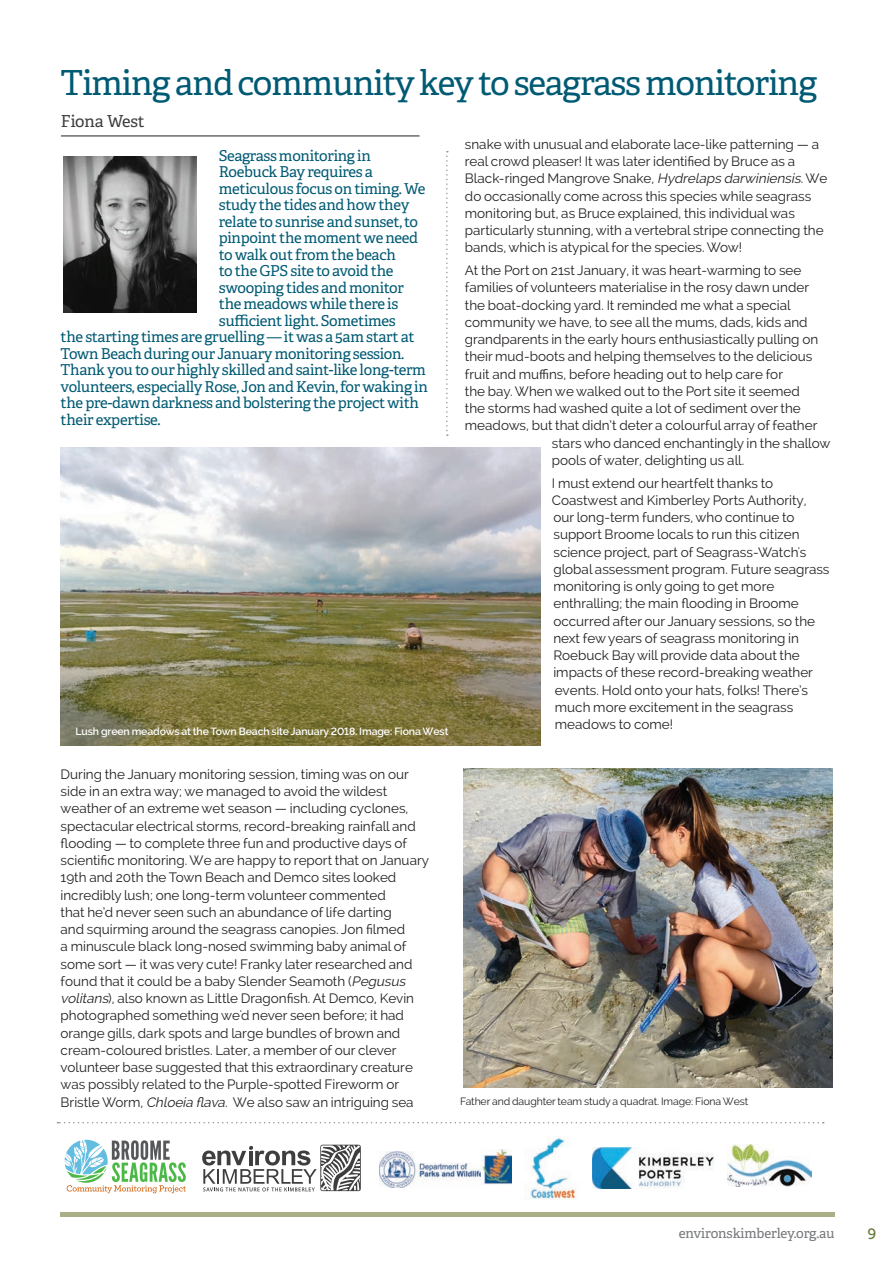
<style>
.page{position:relative;width:893px;height:1263px;background:#fff}
.page>*{position:absolute;margin:0;border:0;box-sizing:border-box;transform-origin:0 0}
.t1{font:34.5px "Adelle";letter-spacing:-.03em;color:#005a73}
.t2{font:16.5px "Adelle";letter-spacing:-.01em;color:#3e3e3f}
.t3{font:15px "Adelle";letter-spacing:-.02em;color:#005a73}
.t4{font:15px "Museo Sans 500";color:#677a38}
.t5{font:13.5px/17.2px "Raleway";color:#231f20}
.t6{font:13.5px "Adelle";letter-spacing:-.01em;color:#76787b}
.t7{font:600 10.5px "Raleway";letter-spacing:-.01em;color:#fff}
.t8{font:10.5px "Raleway";letter-spacing:-.01em;color:#231f20}
.s1{font-style:italic}
</style>
<div class="page">
<hr style="left:60px;top:1212px;width:774px;height:4px;background:#aaaf88">
<svg style="left:446px;top:151px;width:2px;height:285px"></svg>
<img style="left:463px;top:769px;width:370px;height:318px">
<img style="left:61px;top:447px;width:479px;height:299px">
<hr style="left:61px;top:136px;width:359px;height:1px;background:#231f20">
<img style="left:64px;top:157px;width:132px;height:155px">
<svg style="left:65px;top:1140px;width:121px;height:53px"></svg>
<img style="left:592px;top:1148px;width:122px;height:41px">
<img style="left:524px;top:1136px;width:53px;height:64px">
<img style="left:727px;top:1145px;width:84px;height:41px">
<svg style="left:202px;top:1144px;width:159px;height:47px"></svg>
<img style="left:380px;top:1151px;width:102px;height:36px">
<img style="left:482px;top:1150px;width:30px;height:35px">
<svg style="left:57px;top:1122px;width:767px;height:1px"></svg>
<p class="t1" style="left:61px;top:58px;width:758px">Timing and community key to seagrass monitoring</p>
<p class="t2" style="left:61px;top:109px;width:85px">Fiona West</p>
<p class="t5" style="left:465px;top:135px;width:364px">snake with unusual and elaborate lace-like patterning — a real crowd pleaser! It was later identified by Bruce as a Black-ringed Mangrove Snake, <span class="s1">Hydrelaps darwiniensis</span>. We do occasionally come across this species while seagrass monitoring but, as Bruce explained, this individual was particularly stunning, with a vertebral stripe connecting the bands, which is atypical for the species. Wow!</p>
<p class="t5" style="left:465px;top:262px;width:338px">At the Port on 21st January, it was heart-warming to see</p>
<p class="t5" style="left:465px;top:279px;width:346px">families of volunteers materialise in the rosy dawn under</p>
<p class="t5" style="left:465px;top:296px;width:327px">the boat-docking yard. It reminded me what a special</p>
<p class="t5" style="left:465px;top:313px;width:344px">community we have, to see all the mums, dads, kids and</p>
<p class="t5" style="left:465px;top:331px;width:355px">grandparents in the early hours enthusiastically pulling on</p>
<p class="t5" style="left:465px;top:348px;width:349px">their mud-boots and helping themselves to the delicious</p>
<p class="t5" style="left:465px;top:365px;width:320px">fruit and muffins, before heading out to help care for</p>
<p class="t5" style="left:465px;top:382px;width:336px">the bay. When we walked out to the Port site it seemed</p>
<p class="t5" style="left:465px;top:400px;width:337px">the storms had washed quite a lot of sediment over the</p>
<p class="t5" style="left:465px;top:417px;width:354px">meadows, but that didn’t deter a colourful array of feather</p>
<p class="t5" style="left:552px;top:434px;width:280px">stars who danced enchantingly in the shallow</p>
<p class="t5" style="left:552px;top:451px;width:194px">pools of water, delighting us all.</p>
<p class="t5" style="left:552px;top:474px;width:279px">I must extend our heartfelt thanks to Coastwest and Kimberley Ports Authority, our long-term funders, who continue to support Broome locals to run this citizen science project, part of Seagrass-Watch's global assessment program. Future seagrass monitoring is only going to get more enthralling; the main flooding in Broome occurred after our January sessions, so the next few years of seagrass monitoring in Roebuck Bay will provide data about the impacts of these record-breaking weather events. Hold onto your hats, folks! There’s much more excitement in the seagrass meadows to come!</p>
<p class="t7" style="left:75px;top:725px;width:374px">Lush green meadows at the Town Beach site January 2018. Image: Fiona West</p>
<p class="t3" style="left:219px;top:145px;width:154px">Seagrass monitoring in</p>
<p class="t3" style="left:219px;top:161px;width:156px">Roebuck Bay requires a</p>
<p class="t3" style="left:219px;top:178px;width:208px">meticulous focus on timing. We</p>
<p class="t3" style="left:219px;top:194px;width:192px">study the tides and how they</p>
<p class="t3" style="left:219px;top:211px;width:201px">relate to sunrise and sunset, to</p>
<p class="t3" style="left:219px;top:227px;width:201px">pinpoint the moment we need</p>
<p class="t3" style="left:219px;top:244px;width:178px">to walk out from the beach</p>
<p class="t3" style="left:219px;top:260px;width:176px">to the GPS site to avoid the</p>
<p class="t3" style="left:219px;top:277px;width:187px">swooping tides and monitor</p>
<p class="t3" style="left:219px;top:293px;width:181px">the meadows while there is</p>
<p class="t3" style="left:219px;top:310px;width:178px">sufficient light. Sometimes</p>
<p class="t3" style="left:61px;top:326px;width:355px">the starting times are gruelling — it was a 5am start at</p>
<p class="t3" style="left:61px;top:343px;width:345px">Town Beach during our January monitoring session.</p>
<p class="t3" style="left:61px;top:359px;width:367px">Thank you to our highly skilled and saint-like long-term</p>
<p class="t3" style="left:61px;top:376px;width:369px">volunteers, especially Rose, Jon and Kevin, for waking in</p>
<p class="t3" style="left:61px;top:392px;width:360px">the pre-dawn darkness and bolstering the project with</p>
<p class="t3" style="left:61px;top:409px;width:102px">their expertise.</p>
<p class="t5" style="left:61px;top:765px;width:370px">During the January monitoring session, timing was on our side in an extra way; we managed to avoid the wildest weather of an extreme wet season — including cyclones, spectacular electrical storms, record-breaking rainfall and flooding — to complete three fun and productive days of scientific monitoring. We are happy to report that on January 19th and 20th the Town Beach and Demco sites looked incredibly lush; one long-term volunteer commented<br>that he’d never seen such an abundance of life darting<br>and squirming around the seagrass canopies. Jon filmed<br>a minuscule black long-nosed swimming baby animal of some sort — it was very cute! Franky later researched and found that it could be a baby Slender Seamoth (<span class="s1">Pegusus volitans</span>), also known as Little Dragonfish. At Demco, Kevin photographed something we'd never seen before; it had orange gills, dark spots and large bundles of brown and cream-coloured bristles. Later, a member of our clever volunteer base suggested that this extraordinary creature was possibly related to the Purple-spotted Fireworm or Bristle Worm, <span class="s1">Chloeia flava</span>. We also saw an intriguing sea</p>
<p class="t8" style="left:460px;top:1095px;width:289px">Father and daughter team study a quadrat. Image: Fiona West</p>
<p class="t6" style="left:679px;top:1223px;width:157px">environskimberley.org.au</p>
<p class="t4" style="left:867px;top:1225px;width:10px">9</p>
</div>
